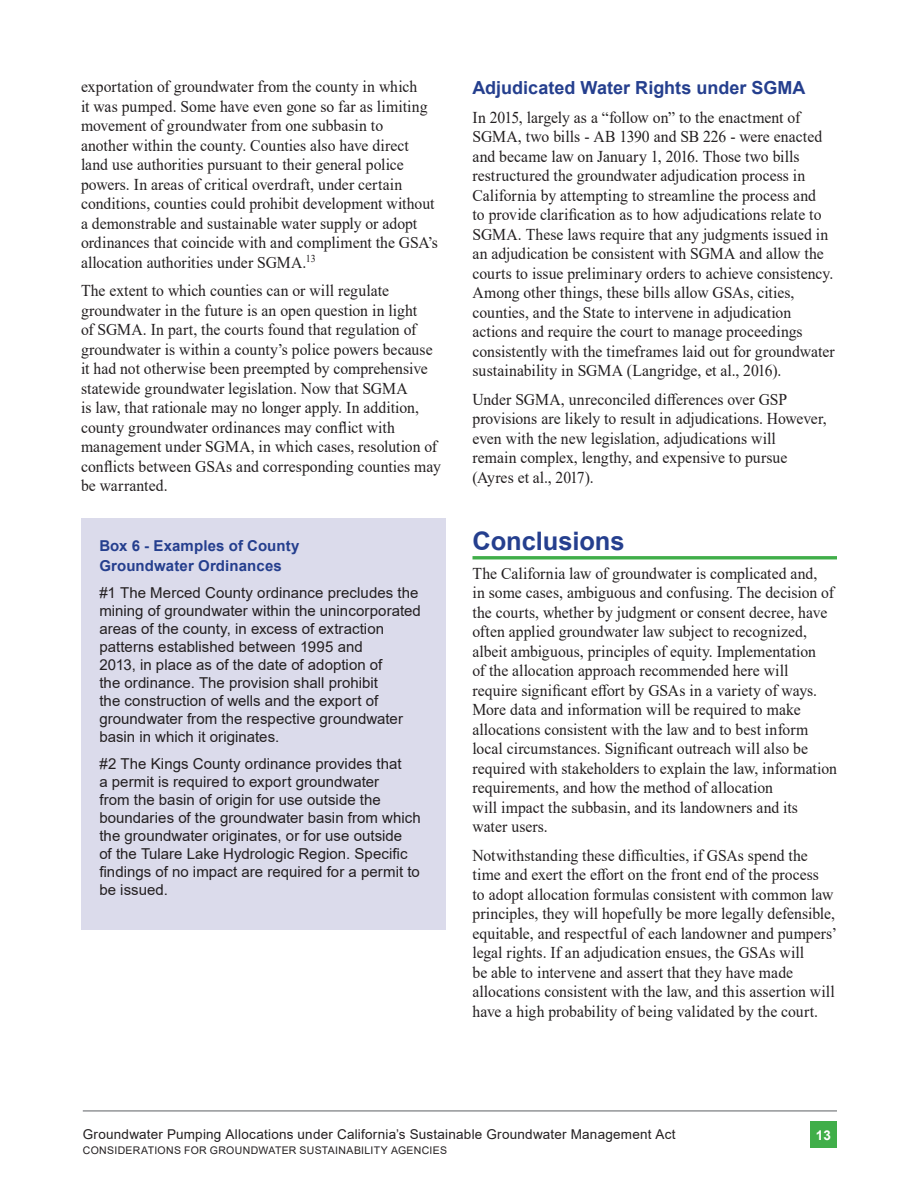
<style>
.page{position:relative;width:918px;height:1188px;background:#fff}
.page>*{position:absolute;margin:0;border:0;box-sizing:border-box;transform-origin:0 0}
.EDF_Head_1{font:700 25.5px "Arial";color:#253f8e}
.EDF_Head_3{font:700 18px "Arial";color:#253f8e}
.t1{font:16.5px/19.5px "Times New Roman";color:#231f20;scale:.95 1}
.NEW_Box_text_style{font:15px/18px "Arial";letter-spacing:.005em;color:#231f20}
.EDF_Box_1_Title{font:700 15px/19.5px "Arial";letter-spacing:.01em;color:#253f8e}
.t2{font:13.5px "Arial";letter-spacing:.015em;color:#231f20}
.t3{font:700 13.5px "Arial";color:#fff}
.t4{font:10.5px "Arial";letter-spacing:.03em;color:#231f20}
</style>
<div class="page">
<div style="left:810px;top:1121px;width:27px;height:27px;background:#40ae49"></div>
<hr style="left:83px;top:1110px;width:754px;height:2px;background:#939598">
<div style="left:81px;top:518px;width:365px;height:61px;background:#dbdbeb"></div>
<div style="left:81px;top:565px;width:365px;height:185px;background:#dbdbeb"></div>
<div style="left:81px;top:736px;width:365px;height:167px;background:#dbdbeb"></div>
<div style="left:81px;top:889px;width:365px;height:41px;background:#dbdbeb"></div>
<hr style="left:472px;top:556px;width:365px;height:3px;background:#40ae49">
<p class="t1" style="left:81px;top:77px;width:377px">exportation of groundwater from the county in which<br>it was pumped. Some have even gone so far as limiting movement of groundwater from one subbasin to<br>another within the county. Counties also have direct land use authorities pursuant to their general police powers. In areas of critical overdraft, under certain conditions, counties could prohibit development without a demonstrable and sustainable water supply or adopt ordinances that coincide with and compliment the GSA’s allocation authorities under SGMA.<sup>13</sup></p>
<p class="t1" style="left:81px;top:281px;width:381px">The extent to which counties can or will regulate groundwater in the future is an open question in light<br>of SGMA. In part, the courts found that regulation of groundwater is within a county’s police powers because it had not otherwise been preempted by comprehensive statewide groundwater legislation. Now that SGMA<br>is law, that rationale may no longer apply. In addition, county groundwater ordinances may conflict with management under SGMA, in which cases, resolution of conflicts between GSAs and corresponding counties may be warranted.</p>
<p class="EDF_Box_1_Title" style="left:99px;top:537px;width:202px">Box 6 - Examples of County<br>Groundwater Ordinances</p>
<p class="NEW_Box_text_style" style="left:99px;top:584px;width:323px">#1 The Merced County ordinance precludes the mining of groundwater within the unincorporated areas of the county, in excess of extraction patterns established between 1995 and<br>2013, in place as of the date of adoption of<br>the ordinance. The provision shall prohibit<br>the construction of wells and the export of groundwater from the respective groundwater basin in which it originates.</p>
<p class="NEW_Box_text_style" style="left:99px;top:755px;width:323px">#2 The Kings County ordinance provides that<br>a permit is required to export groundwater<br>from the basin of origin for use outside the boundaries of the groundwater basin from which the groundwater originates, or for use outside<br>of the Tulare Lake Hydrologic Region. Specific findings of no impact are required for a permit to be issued.</p>
<p class="EDF_Head_3" style="left:472px;top:75px;width:335px">Adjudicated Water Rights under SGMA</p>
<p class="t1" style="left:472px;top:107px;width:383px">In 2015, largely as a “follow on” to the enactment of SGMA, two bills - AB 1390 and SB 226 - were enacted and became law on January 1, 2016. Those two bills restructured the groundwater adjudication process in California by attempting to streamline the process and<br>to provide clarification as to how adjudications relate to SGMA. These laws require that any judgments issued in an adjudication be consistent with SGMA and allow the courts to issue preliminary orders to achieve consistency.<br>Among other things, these bills allow GSAs, cities, counties, and the State to intervene in adjudication actions and require the court to manage proceedings consistently with the timeframes laid out for groundwater sustainability in SGMA (Langridge, et al., 2016).</p>
<p class="t1" style="left:472px;top:389px;width:374px">Under SGMA, unreconciled differences over GSP provisions are likely to result in adjudications. However, even with the new legislation, adjudications will<br>remain complex, lengthy, and expensive to pursue (Ayres et al., 2017).</p>
<p class="EDF_Head_1" style="left:472px;top:523px;width:154px">Conclusions</p>
<p class="t1" style="left:472px;top:563px;width:385px">The California law of groundwater is complicated and,<br>in some cases, ambiguous and confusing. The decision of the courts, whether by judgment or consent decree, have often applied groundwater law subject to recognized, albeit ambiguous, principles of equity. Implementation<br>of the allocation approach recommended here will require significant effort by GSAs in a variety of ways.<br>More data and information will be required to make allocations consistent with the law and to best inform local circumstances. Significant outreach will also be required with stakeholders to explain the law, information requirements, and how the method of allocation<br>will impact the subbasin, and its landowners and its water users.</p>
<p class="t1" style="left:472px;top:845px;width:385px">Notwithstanding these difficulties, if GSAs spend the time and exert the effort on the front end of the process<br>to adopt allocation formulas consistent with common law principles, they will hopefully be more legally defensible, equitable, and respectful of each landowner and pumpers’ legal rights. If an adjudication ensues, the GSAs will<br>be able to intervene and assert that they have made allocations consistent with the law, and this assertion will have a high probability of being validated by the court.</p>
<p class="t2" style="left:83px;top:1125px;width:594px">Groundwater Pumping Allocations under California’s Sustainable Groundwater Management Act</p>
<p class="t4" style="left:83px;top:1143px;width:366px">CONSIDERATIONS FOR GROUNDWATER SUSTAINABILITY AGENCIES</p>
<p class="t3" style="left:816px;top:1126px;width:17px">13</p>
</div>
